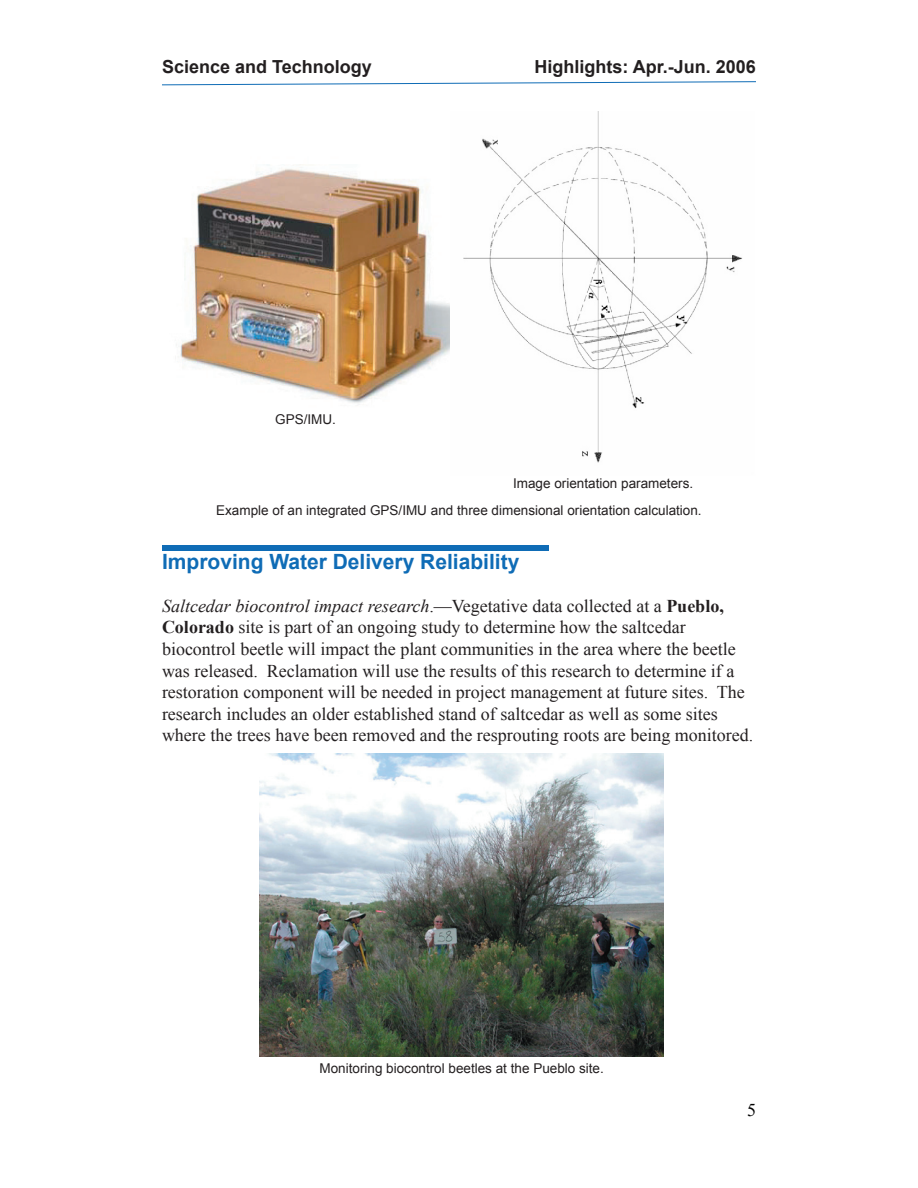
<style>
.page{position:relative;width:918px;height:1188px;background:#fff}
.page>*{position:absolute;margin:0;border:0;box-sizing:border-box;transform-origin:0 0}
.t1{font:700 21px "Arial";color:#0f6cb6}
.t2{font:18px/21.6px "Times New Roman";color:#231f20}
.t3{font:700 18px "Arial";color:#231f20}
.t4{font:18px "Times New Roman";color:#000}
.t5{font:13.5px "Arial";color:#231f20}
.s1{font-style:italic}
.s2{font-weight:700}
</style>
<div class="page">
<svg style="left:162px;top:82px;width:594px;height:3px"></svg>
<img style="left:176px;top:164px;width:274px;height:239px">
<img style="left:463px;top:112px;width:279px;height:351px">
<div style="left:162px;top:545px;width:387px;height:5px;background:#0f6cb6"></div>
<img style="left:259px;top:753px;width:405px;height:304px">
<p class="t3" style="left:162px;top:55px;width:211px">Science and Technology</p>
<p class="t3" style="left:535px;top:55px;width:223px">Highlights: Apr.-Jun. 2006</p>
<p class="t5" style="left:275px;top:410px;width:62px">GPS/IMU.</p>
<p class="t5" style="left:513px;top:475px;width:182px">Image orientation parameters.</p>
<p class="t5" style="left:216px;top:501px;width:487px">Example of an integrated GPS/IMU and three dimensional orientation calculation.</p>
<p class="t1" style="left:162px;top:548px;width:359px">Improving Water Delivery Reliability</p>
<p class="t2" style="left:162px;top:595px;width:593px"><span class="s1">Saltcedar biocontrol impact research</span>.—Vegetative data collected at a <span class="s2">Pueblo, Colorado</span> site is part of an ongoing study to determine how the saltcedar biocontrol beetle will impact the plant communities in the area where the beetle was released. Reclamation will use the results of this research to determine if a restoration component will be needed in project management at future sites. The research includes an older established stand of saltcedar as well as some sites where the trees have been removed and the resprouting roots are being monitored.</p>
<p class="t5" style="left:319px;top:1059px;width:286px">Monitoring biocontrol beetles at the Pueblo site.</p>
<p class="t4" style="left:747px;top:1098px;width:10px">5</p>
</div>
